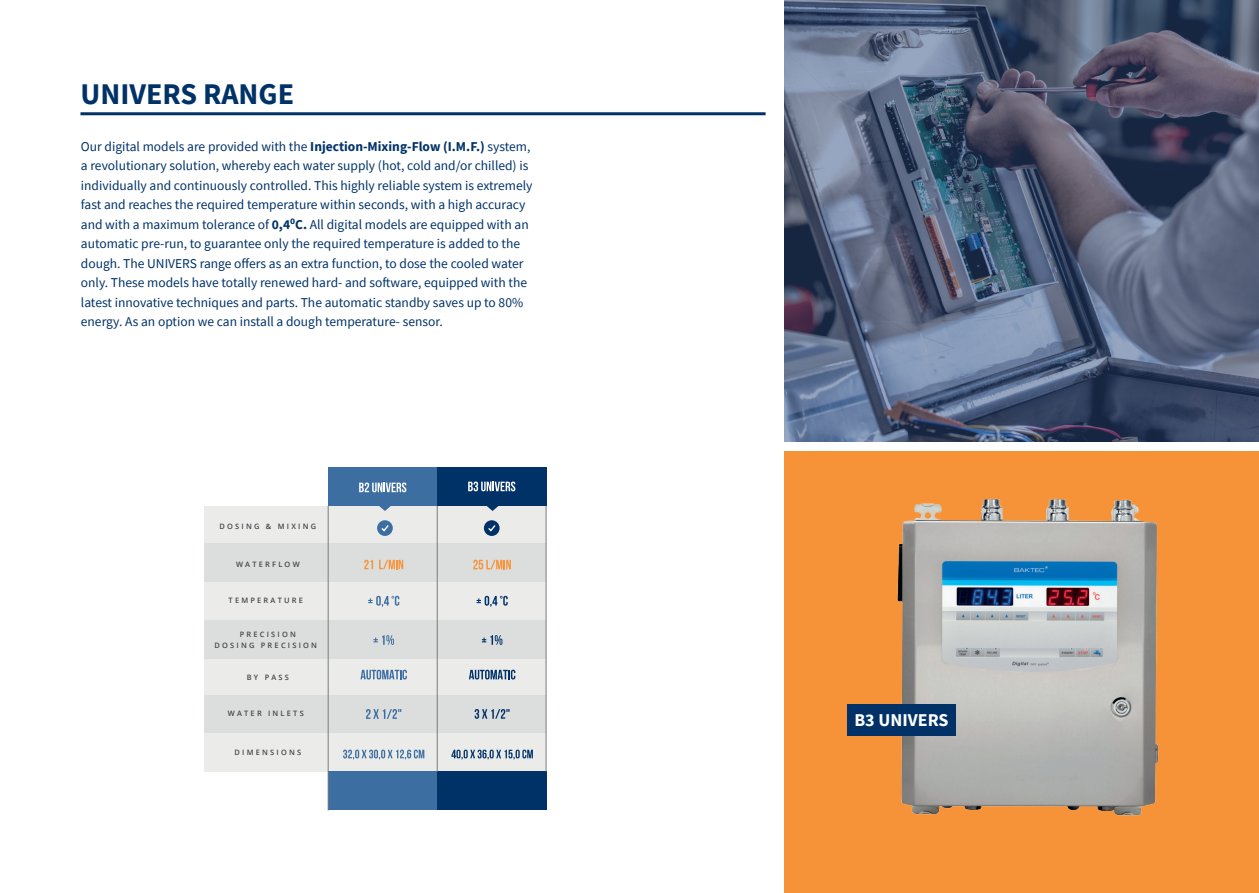
<style>
.page{position:relative;width:1259px;height:893px;background:#fff}
.page>*{position:absolute;margin:0;border:0;box-sizing:border-box;transform-origin:0 0}
.t1{font:700 30px "Source Sans Pro";color:#003268}
.t2{font:700 18px "Source Sans Pro";color:#fff}
.t3{font:13.5px/19.5px "Source Sans Pro";color:#003268}
.t4{font:600 7.5px "Open Sans";letter-spacing:.3em;color:#424447}
.s1{font-weight:700}
</style>
<div class="page">
<svg style="left:784px;top:0;width:475px;height:442px;background:#54607a"></svg>
<div style="left:784px;top:446px;width:475px;height:447px;background:#f69338"></div>
<img style="left:897px;top:498px;width:262px;height:318px">
<hr style="left:80px;top:112px;width:685px;height:3px;background:#003268">
<div style="left:733px;top:442px;width:526px;height:9px;background:#fff"></div>
<div style="left:847px;top:704px;width:108px;height:32px;background:#003268"></div>
<div style="left:205px;top:582px;width:341px;height:38px;background:#ebebea"></div>
<div style="left:205px;top:506px;width:341px;height:38px;background:#ebebea"></div>
<div style="left:205px;top:657px;width:341px;height:39px;background:#ebebea"></div>
<div style="left:205px;top:544px;width:341px;height:38px;background:#dcdedd"></div>
<div style="left:205px;top:620px;width:341px;height:38px;background:#dcdedd"></div>
<div style="left:205px;top:695px;width:341px;height:39px;background:#dcdedd"></div>
<div style="left:328px;top:467px;width:109px;height:39px;background:#3d6ea2"></div>
<svg style="left:379px;top:506px;width:12px;height:5px"></svg>
<div style="left:437px;top:467px;width:109px;height:39px;background:#003268"></div>
<svg style="left:487px;top:506px;width:12px;height:5px"></svg>
<svg style="left:468px;top:482px;width:47px;height:9px"></svg>
<svg style="left:364px;top:560px;width:9px;height:9px"></svg>
<svg style="left:379px;top:560px;width:24px;height:9px"></svg>
<svg style="left:473px;top:560px;width:38px;height:9px"></svg>
<svg style="left:482px;top:635px;width:20px;height:10px"></svg>
<svg style="left:373px;top:635px;width:21px;height:10px"></svg>
<svg style="left:469px;top:670px;width:46px;height:9px"></svg>
<svg style="left:360px;top:670px;width:47px;height:9px"></svg>
<svg style="left:366px;top:709px;width:35px;height:10px"></svg>
<svg style="left:475px;top:709px;width:34px;height:10px"></svg>
<svg style="left:377px;top:520px;width:16px;height:16px"></svg>
<svg style="left:380px;top:524px;width:10px;height:9px"></svg>
<div style="left:484px;top:520px;width:15px;height:16px;background:#003268;border-radius:50%"></div>
<svg style="left:488px;top:525px;width:8px;height:7px"></svg>
<div style="left:205px;top:733px;width:341px;height:39px;background:#ebebea"></div>
<div style="left:328px;top:772px;width:109px;height:38px;background:#3d6ea2"></div>
<div style="left:437px;top:772px;width:109px;height:38px;background:#003268"></div>
<svg style="left:343px;top:750px;width:81px;height:9px"></svg>
<svg style="left:451px;top:750px;width:82px;height:9px"></svg>
<hr style="left:328px;top:506px;width:1px;height:304px;background:#787b7d">
<hr style="left:437px;top:506px;width:1px;height:266px;background:#787b7d">
<hr style="left:546px;top:506px;width:1px;height:266px;background:#787b7d">
<svg style="left:359px;top:482px;width:47px;height:10px"></svg>
<svg style="left:476px;top:596px;width:32px;height:11px"></svg>
<svg style="left:368px;top:596px;width:31px;height:11px"></svg>
<h1 class="t1" style="left:80px;top:73px;width:215px">UNIVERS RANGE</h1>
<p class="t3" style="left:81px;top:137px;width:453px">Our digital models are provided with the <span class="s1">Injection-Mixing-Flow (I.M.F.)</span> system, a revolutionary solution, whereby each water supply (hot, cold and/or chilled) is individually and continuously controlled. This highly reliable system is extremely fast and reaches the required temperature within seconds, with a high accuracy and with a maximum tolerance of <span class="s1">0,4⁰C.</span> All digital models are equipped with an automatic pre-run, to guarantee only the required temperature is added to the dough. The UNIVERS range offers as an extra function, to dose the cooled water only. These models have totally renewed hard- and software, equipped with the latest innovative techniques and parts. The automatic standby saves up to 80% energy. As an option we can install a dough temperature- sensor.</p>
<p class="t4" style="left:220px;top:521px;width:98px">DOSING &amp; MIXING</p>
<p class="t4" style="left:236px;top:559px;width:65px">WATERFLOW</p>
<p class="t4" style="left:228px;top:595px;width:76px">TEMPERATURE</p>
<p class="t4" style="left:240px;top:629px;width:58px">PRECISION</p>
<p class="t4" style="left:247px;top:673px;width:44px">BY PASS</p>
<p class="t4" style="left:228px;top:708px;width:77px">WATER INLETS</p>
<p class="t4" style="left:234px;top:747px;width:68px">DIMENSIONS</p>
<p class="t4" style="left:214px;top:640px;width:104px">DOSING PRECISION</p>
<h2 class="t2" style="left:854px;top:708px;width:96px">B3 UNIVERS</h2>
</div>
